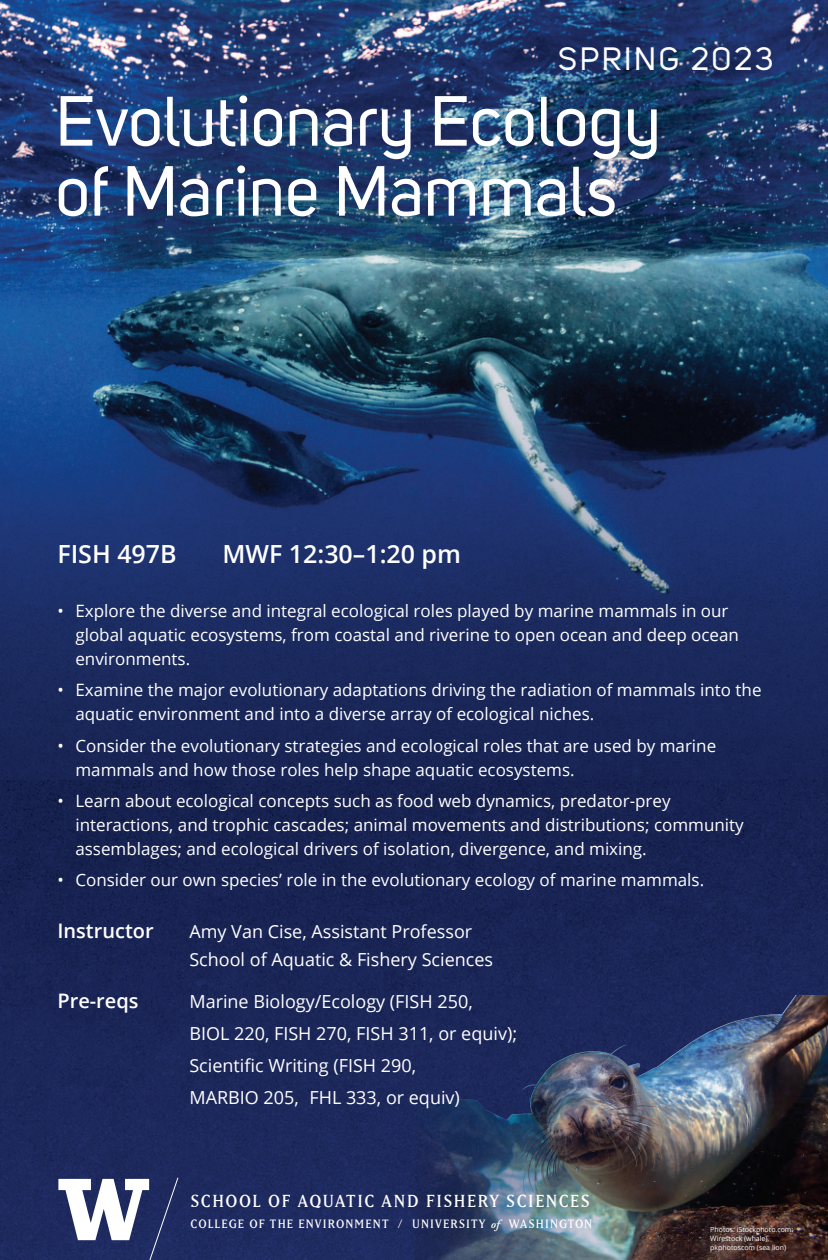
<style>
.page{position:relative;width:828px;height:1260px;background:#fff}
.page>*{position:absolute;margin:0;border:0;box-sizing:border-box;transform-origin:0 0}
.t1{font:70px/70px "Uni Sans";color:#fff}
.t2{font:32px "Uni Sans";letter-spacing:.08em;color:#fff}
.t3{font:600 25px "Open Sans";color:#fff}
.t4{font:600 20px "Open Sans";color:#fff}
.t5{font:18px/32px "Open Sans";color:#fff}
.t6{font:17.3px "Matrix II Reg";letter-spacing:.1em;color:#fff}
.t7{font:17px/24px "Open Sans";color:#fff}
.t8{font:12px "Matrix II Reg";letter-spacing:.1em;color:#fff}
.t9{font:7px/9px "Open Sans";color:#fff}
.s1{font-family:"Adobe Garamond Pro";font-weight:600;font-style:italic}
</style>
<div class="page">
<img style="left:0;top:779px;width:828px;height:481px">
<img style="left:0;top:0;width:828px;height:779px">
<img style="left:414px;top:995px;width:414px;height:265px">
<svg style="left:58px;top:1177px;width:121px;height:83px"></svg>
<h2 class="t2" style="left:558px;top:41px;width:217px">SPRING 2023</h2>
<h1 class="t1" style="left:55px;top:87px;width:607px">Evolutionary Ecology of Marine Mammals</h1>
<h3 class="t3" style="left:57px;top:537px;width:121px">FISH 497B</h3>
<h3 class="t3" style="left:222px;top:537px;width:240px">MWF 12:30–1:20 pm</h3>
<p class="t7" style="left:75px;top:599px;width:665px;text-indent:-18px">• Explore the diverse and integral ecological roles played by marine mammals in our global aquatic ecosystems, from coastal and riverine to open ocean and deep ocean environments.</p>
<p class="t7" style="left:75px;top:678px;width:688px;text-indent:-18px">• Examine the major evolutionary adaptations driving the radiation of mammals into the aquatic environment and into a diverse array of ecological niches.</p>
<p class="t7" style="left:75px;top:733px;width:642px;text-indent:-18px">• Consider the evolutionary strategies and ecological roles that are used by marine mammals and how those roles help shape aquatic ecosystems.</p>
<p class="t7" style="left:75px;top:788px;width:670px;text-indent:-18px">• Learn about ecological concepts such as food web dynamics, predator-prey interactions, and trophic cascades; animal movements and distributions; community assemblages; and ecological drivers of isolation, divergence, and mixing.</p>
<p class="t7" style="left:57px;top:867px;width:648px">• Consider our own species’ role in the evolutionary ecology of marine mammals.</p>
<p class="t4" style="left:57px;top:917px;width:98px">Instructor</p>
<p class="t5" style="left:189px;top:917px;width:305px;line-height:28px">Amy Van Cise, Assistant Professor<br>School of Aquatic &amp; Fishery Sciences</p>
<p class="t4" style="left:57px;top:987px;width:83px">Pre-reqs</p>
<p class="t5" style="left:189px;top:985px;width:329px">Marine Biology/Ecology (FISH 250, BIOL 220, FISH 270, FISH 311, or equiv); Scientific Writing (FISH 290,<br>MARBIO 205, FHL 333, or equiv)</p>
<p class="t6" style="left:191px;top:1191px;width:400px">SCHOOL OF AQUATIC AND FISHERY SCIENCES</p>
<p class="t8" style="left:191px;top:1216px;width:403px">COLLEGE OF THE ENVIRONMENT / UNIVERSITY <span class="s1">of</span> WASHINGTON</p>
<p class="t9" style="left:710px;top:1224px;width:85px">Photos: iStockphoto.com:<br>Wirestock (whale), pkphotoscom (sea lion)</p>
</div>
